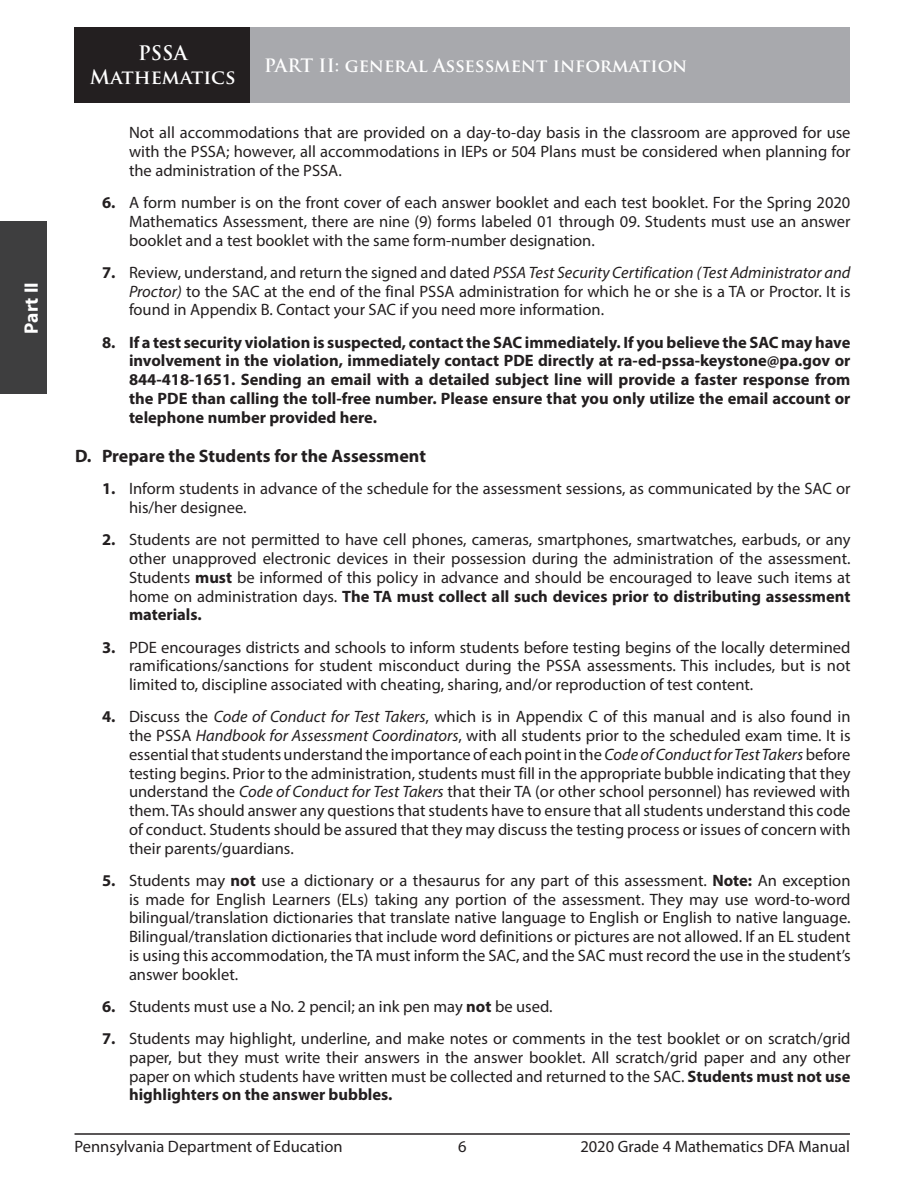
<style>
.page{position:relative;width:918px;height:1188px;background:#fff}
.page>*{position:absolute;margin:0;border:0;box-sizing:border-box;transform-origin:0 0}
.t1{font:700 19.5px/23.4px "Trajan Pro";color:#fff;text-align:center}
.t2{font:700 19.5px "Myriad Pro";color:#fff}
._00_Hd_Level2{font:700 18px "Myriad Pro";color:#231f20}
.t3{font:700 18px "Trajan Pro";color:#fff}
._01_Body_ind_2{font:16.5px/18.8px "Myriad Pro";color:#231f20;text-align:justify}
.t4{font:700 16.5px/18.8px "Myriad Pro";color:#231f20;text-align:justify}
.s1{font-weight:700}
.s2{font-style:italic}
</style>
<div class="page">
<div style="left:75px;top:27px;width:176px;height:76px;background:#231f20"></div>
<hr style="left:75px;top:1133px;width:775px;height:2px;background:#231f20">
<div style="left:251px;top:27px;width:599px;height:76px;background:#a8a9ad"></div>
<div style="left:0;top:222px;width:47px;height:172px;background:#3e3e3f"></div>
<p class="t2" style="left:19px;top:334px;width:53px;rotate:-90deg">Part II</p>
<p class="t1" style="left:90px;top:42px;width:147px">PSSA<br>Mathematics</p>
<p class="t3" style="left:264px;top:54px;width:425px">PART II: general Assessment information</p>
<p class="_01_Body_ind_2" style="left:129px;top:123px;width:723px">Not all accommodations that are provided on a day-to-day basis in the classroom are approved for use with the PSSA; however, all accommodations in IEPs or 504 Plans must be considered when planning for the administration of the PSSA.</p>
<p class="_01_Body_ind_2" style="left:129px;top:193px;width:723px;text-indent:-27px"><span class="s1">6.</span> A form number is on the front cover of each answer booklet and each test booklet. For the Spring 2020<br>Mathematics Assessment, there are nine (9) forms labeled 01 through 09. Students must use an answer booklet and a test booklet with the same form-number designation.</p>
<p class="_01_Body_ind_2" style="left:129px;top:263px;width:723px;text-indent:-27px"><span class="s1">7.</span> Review, understand, and return the signed and dated <span class="s2">PSSA Test Security Certification (Test Administrator and Proctor)</span> to the SAC at the end of the final PSSA administration for which he or she is a TA or Proctor. It is found in Appendix B. Contact your SAC if you need more information.</p>
<p class="t4" style="left:129px;top:332px;width:723px;text-indent:-27px">8. If a test security violation is suspected, contact the SAC immediately. If you believe the SAC may have involvement in the violation, immediately contact PDE directly at ra-ed-pssa-keystone@pa.gov or 844‑418‑1651. Sending an email with a detailed subject line will provide a faster response from the PDE than calling the toll-free number. Please ensure that you only utilize the email account or telephone number provided here.</p>
<h3 class="_00_Hd_Level2" style="left:75px;top:444px;width:352px">D. Prepare the Students for the Assessment</h3>
<p class="_01_Body_ind_2" style="left:129px;top:479px;width:723px;text-indent:-27px"><span class="s1">1.</span> Inform students in advance of the schedule for the assessment sessions, as communicated by the SAC or his/her designee.</p>
<p class="_01_Body_ind_2" style="left:129px;top:530px;width:723px;text-indent:-27px"><span class="s1">2.</span> Students are not permitted to have cell phones, cameras, smartphones, smartwatches, earbuds, or any other unapproved electronic devices in their possession during the administration of the assessment.<br>Students <span class="s1">must</span> be informed of this policy in advance and should be encouraged to leave such items at home on administration days. <span class="s1">The TA must collect all such devices prior to distributing assessment materials.</span></p>
<p class="_01_Body_ind_2" style="left:129px;top:638px;width:723px;text-indent:-27px"><span class="s1">3.</span> PDE encourages districts and schools to inform students before testing begins of the locally determined ramifications/sanctions for student misconduct during the PSSA assessments. This includes, but is not limited to, discipline associated with cheating, sharing, and/or reproduction of test content.</p>
<p class="_01_Body_ind_2" style="left:129px;top:707px;width:723px;text-indent:-27px"><span class="s1">4.</span> Discuss the <span class="s2">Code of Conduct for Test Takers</span>, which is in Appendix C of this manual and is also found in the PSSA <span class="s2">Handbook for Assessment Coordinators</span>, with all students prior to the scheduled exam time. It is essential that students understand the importance of each point in the <span class="s2">Code of Conduct for Test Takers</span> before testing begins. Prior to the administration, students must fill in the appropriate bubble indicating that they understand the <span class="s2">Code of Conduct for Test Takers</span> that their TA (or other school personnel) has reviewed with them. TAs should answer any questions that students have to ensure that all students understand this code of conduct. Students should be assured that they may discuss the testing process or issues of concern with their parents/guardians.</p>
<p class="_01_Body_ind_2" style="left:129px;top:871px;width:723px;text-indent:-27px"><span class="s1">5.</span> Students may <span class="s1">not</span> use a dictionary or a thesaurus for any part of this assessment. <span class="s1">Note:</span> An exception is made for English Learners (ELs) taking any portion of the assessment. They may use word-to-word bilingual/translation dictionaries that translate native language to English or English to native language.<br>Bilingual/translation dictionaries that include word definitions or pictures are not allowed. If an EL student is using this accommodation, the TA must inform the SAC, and the SAC must record the use in the student’s answer booklet.</p>
<p class="_01_Body_ind_2" style="left:102px;top:997px;width:452px"><span class="s1">6.</span> Students must use a No. 2 pencil; an ink pen may <span class="s1">not</span> be used.</p>
<p class="_01_Body_ind_2" style="left:129px;top:1029px;width:723px;text-indent:-27px"><span class="s1">7.</span> Students may highlight, underline, and make notes or comments in the test booklet or on scratch/grid paper, but they must write their answers in the answer booklet. All scratch/grid paper and any other paper on which students have written must be collected and returned to the SAC. <span class="s1">Students must not use highlighters on the answer bubbles.</span></p>
<p class="_01_Body_ind_2" style="left:75px;top:1137px;width:270px">Pennsylvania Department of Education</p>
<p class="_01_Body_ind_2" style="left:458px;top:1137px;width:10px">6</p>
<p class="_01_Body_ind_2" style="left:580px;top:1137px;width:271px">2020 Grade 4 Mathematics DFA Manual</p>
</div>
